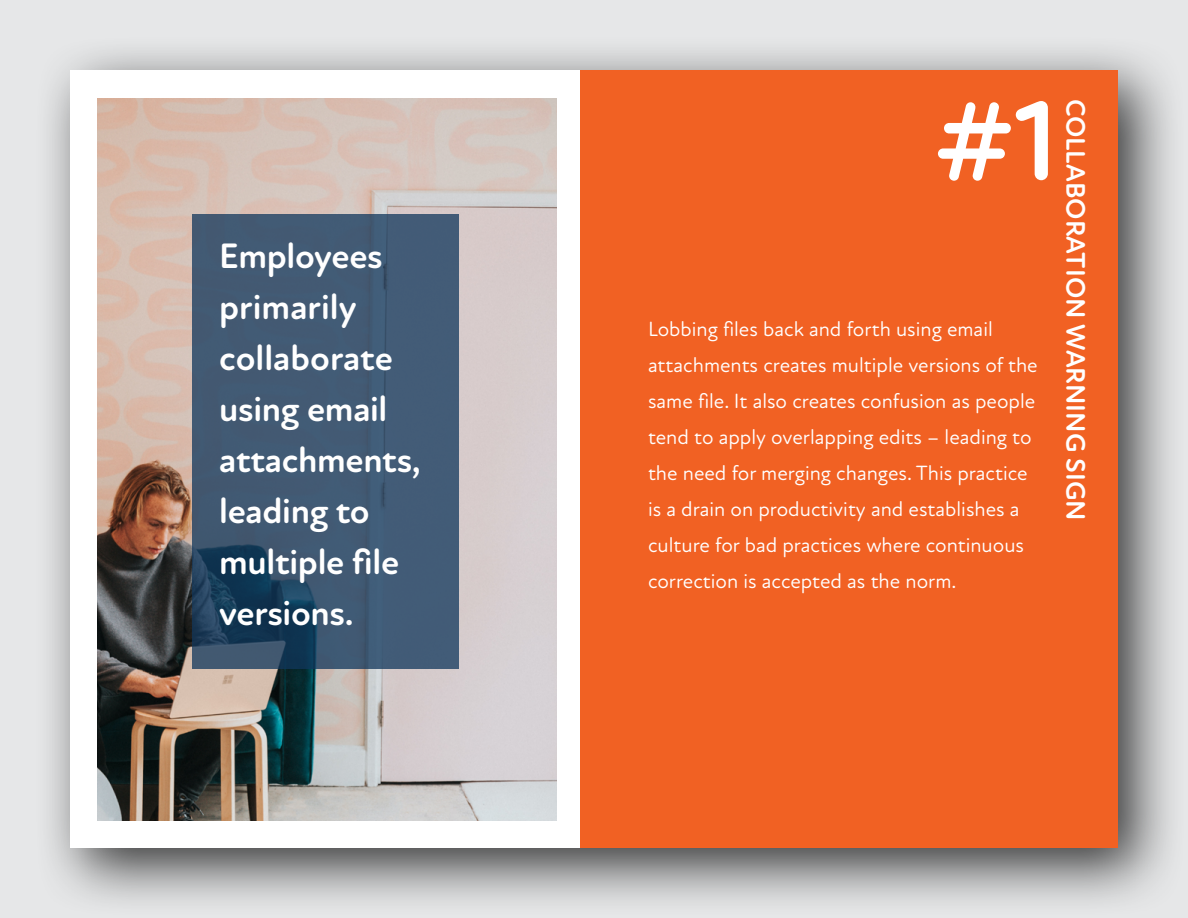
<style>
.page{position:relative;width:1188px;height:918px;background:#e6e7e8}
.page>*{position:absolute;margin:0;border:0;box-sizing:border-box;transform-origin:0 0}
.t1{font:700 114.3px "Atten Round New";color:#fff}
.t2{font:700 36px/51px "Atten Round New";letter-spacing:-.01em;color:#fff}
.t3{font:700 27.3px "Atten Round New";color:#fff}
.t4{font:21px/36px "Atten Round New";color:#fff}
</style>
<div class="page">
<div style="left:34px;top:35px;width:1154px;height:883px;background:#000;opacity:.77"></div>
<div style="left:70px;top:70px;width:1048px;height:778px;background:#fff"></div>
<div style="left:580px;top:70px;width:538px;height:778px;background:#f16123"></div>
<img style="left:97px;top:98px;width:459px;height:723px">
<svg style="left:193px;top:214px;width:266px;height:455px;background:#3d5771"></svg>
<h2 class="t2" style="left:219px;top:231px;width:203px">Employees primarily collaborate using email attachments, leading to multiple file versions.</h2>
<h1 class="t1" style="left:934px;top:73px;width:125px">#1</h1>
<p class="t4" style="left:648px;top:311px;width:391px">Lobbing files back and forth using email attachments creates multiple versions of the same file. It also creates confusion as people tend to apply overlapping edits – leading to the need for merging changes. This practice is a drain on productivity and establishes a culture for bad practices where continuous correction is accepted as the norm.</p>
<h3 class="t3" style="left:1092px;top:99px;width:423px;rotate:90deg">COLLABORATION WARNING SIGN</h3>
</div>
